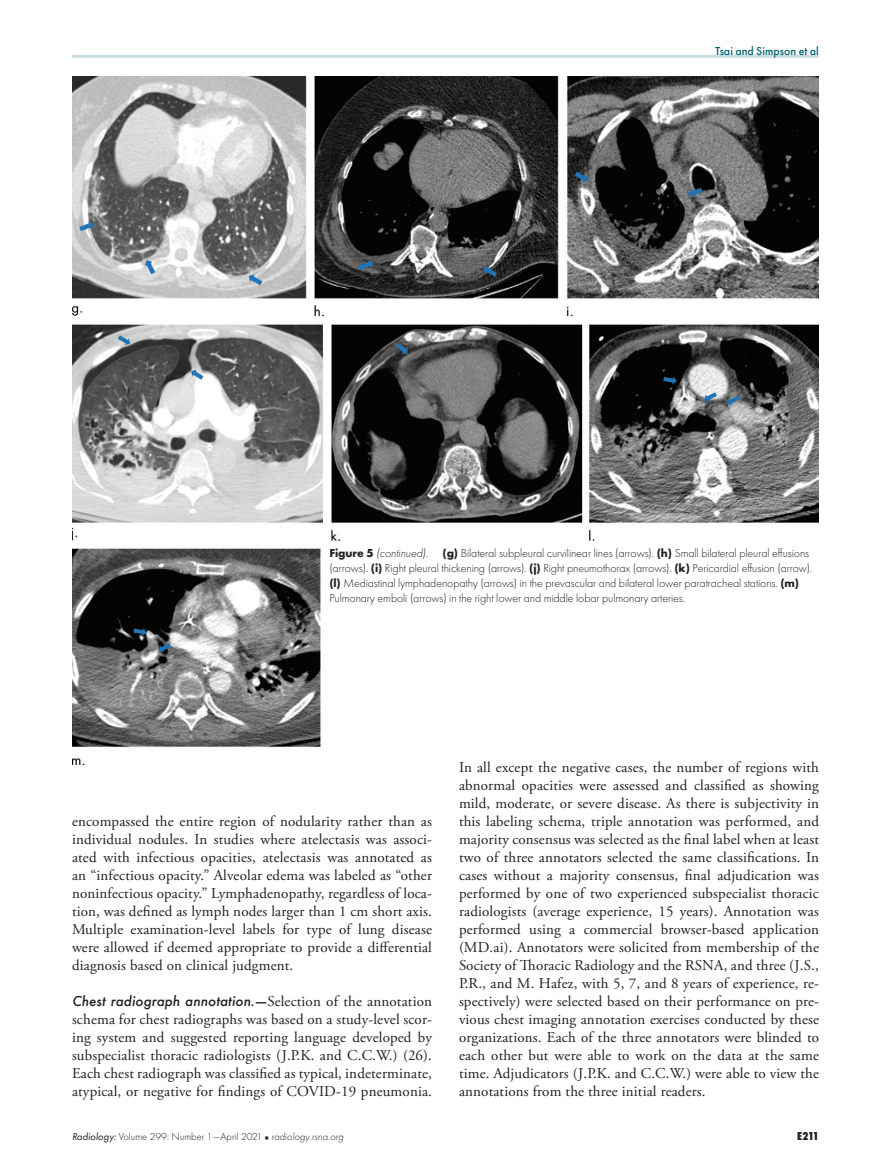
<style>
.page{position:relative;width:891px;height:1175px;background:#fff}
.page>*{position:absolute;margin:0;border:0;box-sizing:border-box;transform-origin:0 0}
.t1{font:15px/18px "Adobe Garamond Pro";letter-spacing:.01em;color:#231f20;text-align:justify}
.t2{font:italic 500 15px "Futura PT";letter-spacing:.01em;color:#231f20}
.t3{font:300 12px/15px "Futura PT";letter-spacing:-.01em;color:#231f20}
.t4{font:500 12px "Futura PT";color:#00636d}
.t5{font:800 12px "Futura PT Cond";color:#231f20}
.t6{font:300 10.5px "Futura PT";color:#231f20}
.s1{font-weight:700}
.s2{font-style:italic}
.s3{font-family:"Adobe Garamond Pro";font-weight:400;font-style:normal}
.s4{font-weight:400;font-style:italic}
.s5{font-family:"Universal Newswith Comm Pi";font-weight:400;font-size:6px}
</style>
<div class="page">
<hr style="left:72px;top:55px;width:747px;height:3px;background:#c6dee1">
<img style="left:72px;top:76px;width:747px;height:688px">
<p class="t4" style="left:715px;top:44px;width:105px">Tsai and Simpson et al</p>
<p class="t3" style="left:329px;top:545px;width:485px"><span class="s1">Figure 5</span> <span class="s2">(continued).</span> <span class="s1">(g)</span> Bilateral subpleural curvilinear lines (arrows). <span class="s1">(h)</span> Small bilateral pleural effusions (arrows). <span class="s1">(i)</span> Right pleural thickening (arrows). <span class="s1">(j)</span> Right pneumothorax (arrows). <span class="s1">(k)</span> Pericardial effusion (arrow). <span class="s1">(l)</span> Mediastinal lymphadenopathy (arrows) in the prevascular and bilateral lower paratracheal stations. <span class="s1">(m)<br></span>Pulmonary emboli (arrows) in the right lower and middle lobar pulmonary arteries.</p>
<p class="t1" style="left:72px;top:812px;width:362px">encompassed the entire region of nodularity rather than as individual nodules. In studies where atelectasis was associ&shy;ated with infectious opacities, atelectasis was annotated as an “infectious opacity.” Alveolar edema was labeled as “other noninfectious opacity.” Lymphadenopathy, regardless of loca&shy;tion, was defined as lymph nodes larger than 1 cm short axis.<br>Multiple examination-level labels for type of lung disease were allowed if deemed appropriate to provide a differential diagnosis based on clinical judgment.</p>
<p class="t2" style="left:72px;top:991px;width:362px">Chest radiograph annotation.—<span class="s3">Selection of the annotation</span></p>
<p class="t1" style="left:72px;top:1010px;width:362px">schema for chest radiographs was based on a study-level scor&shy;ing system and suggested reporting language developed by subspecialist thoracic radiologists (J.P.K. and C.C.W.) (26).<br>Each chest radiograph was classified as typical, indeterminate, atypical, or negative for findings of COVID-19 pneumonia.</p>
<p class="t1" style="left:459px;top:759px;width:362px">In all except the negative cases, the number of regions with abnormal opacities were assessed and classified as showing mild, moderate, or severe disease. As there is subjectivity in this labeling schema, triple annotation was performed, and majority consensus was selected as the final label when at least two of three annotators selected the same classifications. In cases without a majority consensus, final adjudication was performed by one of two experienced subspecialist thoracic radiologists (average experience, 15 years). Annotation was performed using a commercial browser-based application (MD.ai). Annotators were solicited from membership of the Society of Thoracic Radiology and the RSNA, and three (J.S., P.R., and M. Hafez, with 5, 7, and 8 years of experience, re&shy;spectively) were selected based on their performance on pre&shy;vious chest imaging annotation exercises conducted by these organizations. Each of the three annotators were blinded to each other but were able to work on the data at the same time. Adjudicators (J.P.K. and C.C.W.) were able to view the annotations from the three initial readers.</p>
<p class="t6" style="left:72px;top:1131px;width:273px"><span class="s4">Radiology:</span> Volume 299: Number 1—April 2021 <span class="s5">n</span> <span class="s2">radiology.rsna.org</span></p>
<p class="t5" style="left:797px;top:1129px;width:23px">E211</p>
</div>
